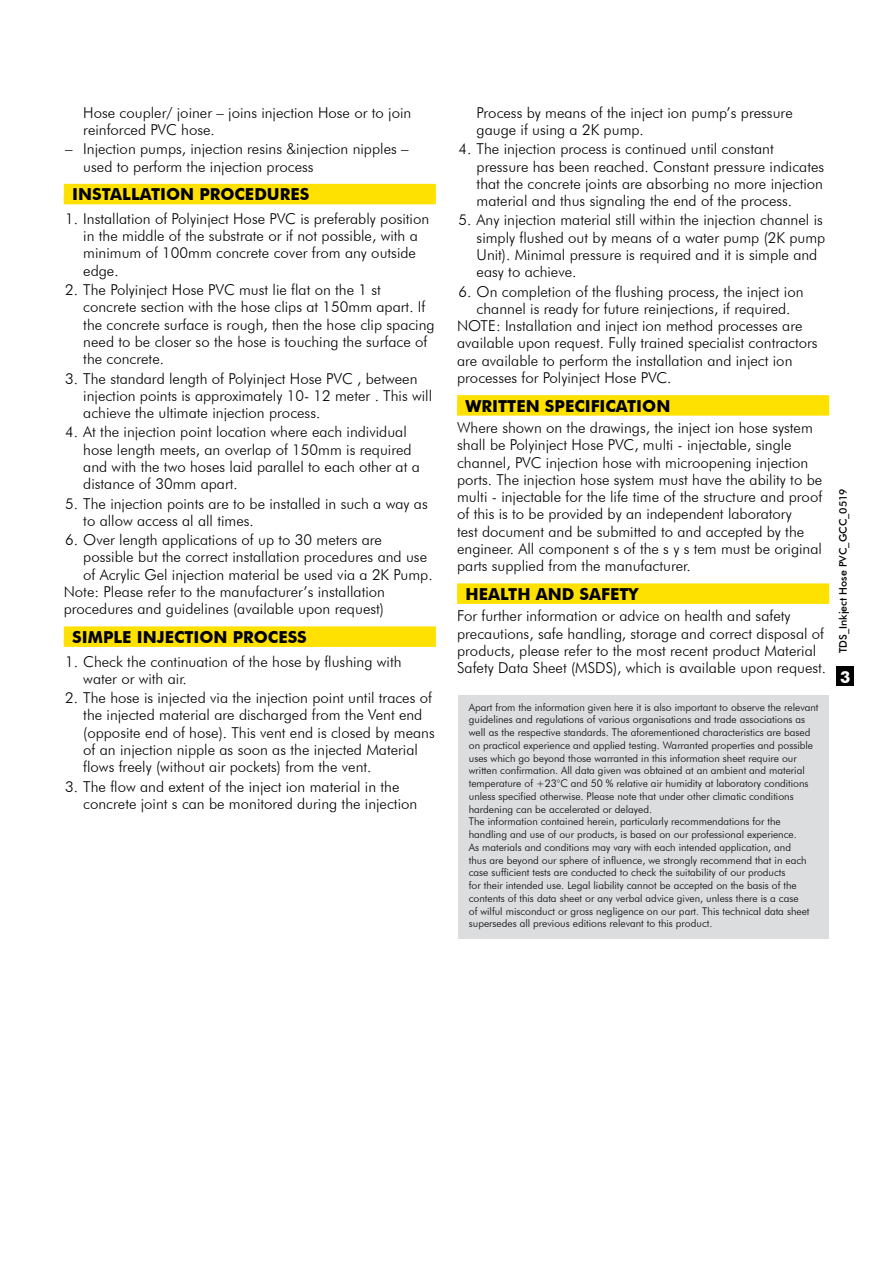
<style>
.page{position:relative;width:893px;height:1263px;background:#fff}
.page>*{position:absolute;margin:0;border:0;box-sizing:border-box;transform-origin:0 0}
.t1{font:700 16.5px "Futura BT";color:#000}
.t2{font:700 16.5px "Futura BT";color:#fff}
.t3{font:300 15px/17.2px "Futura BT";color:#000}
.t4{font:300 10.5px/12.8px "Futura BT";color:#000}
.t5{font:500 10.5px "Futura BT";color:#000}
</style>
<div class="page">
<div style="left:837px;top:666px;width:17px;height:20px;background:#000"></div>
<div style="left:64px;top:184px;width:372px;height:16px;background:#ffe100"></div>
<div style="left:64px;top:196px;width:372px;height:8px;background:#ffe100"></div>
<div style="left:64px;top:626px;width:372px;height:17px;background:#ffe100"></div>
<div style="left:64px;top:639px;width:372px;height:8px;background:#ffe100"></div>
<div style="left:457px;top:395px;width:372px;height:17px;background:#ffe100"></div>
<div style="left:457px;top:407px;width:372px;height:9px;background:#ffe100"></div>
<div style="left:457px;top:583px;width:372px;height:17px;background:#ffe100"></div>
<div style="left:457px;top:596px;width:372px;height:8px;background:#ffe100"></div>
<div style="left:458px;top:695px;width:370px;height:243px;background:#dcddde"></div>
<p class="t3" style="left:83px;top:104px;width:330px">Hose coupler/ joiner – joins injection Hose or to join reinforced PVC hose.</p>
<p class="t3" style="left:83px;top:140px;width:327px;text-indent:-18px">– Injection pumps, injection resins &amp;injection nipples – used to perform the injection process</p>
<p class="t1" style="left:72px;top:184px;width:239px">INSTALLATION PROCEDURES</p>
<p class="t3" style="left:83px;top:210px;width:347px;text-indent:-18px">1. Installation of Polyinject Hose PVC is preferably position in the middle of the substrate or if not possible, with a minimum of 100mm concrete cover from any outside edge.</p>
<p class="t3" style="left:83px;top:281px;width:353px;text-indent:-18px">2. The Polyinject Hose PVC must lie flat on the 1 st concrete section with the hose clips at 150mm apart. If the concrete surface is rough, then the hose clip spacing need to be closer so the hose is touching the surface of the concrete.</p>
<p class="t3" style="left:83px;top:369px;width:350px;text-indent:-18px">3. The standard length of Polyinject Hose PVC , between injection points is approximately 10- 12 meter . This will achieve the ultimate injection process.</p>
<p class="t3" style="left:83px;top:423px;width:338px;text-indent:-18px">4. At the injection point location where each individual hose length meets, an overlap of 150mm is required and with the two hoses laid parallel to each other at a distance of 30mm apart.</p>
<p class="t3" style="left:83px;top:494px;width:346px;text-indent:-18px">5. The injection points are to be installed in such a way as to allow access al all times.</p>
<p class="t3" style="left:65px;top:531px;width:318px">6. Over length applications of up to 30 meters are</p>
<p class="t3" style="left:83px;top:548px;width:345px">possible but the correct installation procedures and use</p>
<p class="t3" style="left:83px;top:566px;width:351px">of Acrylic Gel injection material be used via a 2K Pump.</p>
<p class="t3" style="left:64px;top:583px;width:323px">Note: Please refer to the manufacturer’s installation</p>
<p class="t3" style="left:64px;top:600px;width:322px">procedures and guidelines (available upon request)</p>
<p class="t1" style="left:72px;top:627px;width:236px">SIMPLE INJECTION PROCESS</p>
<p class="t3" style="left:83px;top:652px;width:320px;text-indent:-18px">1. Check the continuation of the hose by flushing with water or with air.</p>
<p class="t3" style="left:83px;top:689px;width:353px;text-indent:-18px">2. The hose is injected via the injection point until traces of the injected material are discharged from the Vent end (opposite end of hose). This vent end is closed by means of an injection nipple as soon as the injected Material flows freely (without air pockets) from the vent.</p>
<p class="t3" style="left:83px;top:777px;width:335px;text-indent:-18px">3. The flow and extent of the inject ion material in the concrete joint s can be monitored during the injection</p>
<p class="t3" style="left:477px;top:104px;width:318px">Process by means of the inject ion pump’s pressure gauge if using a 2K pump.</p>
<p class="t3" style="left:477px;top:140px;width:349px;text-indent:-18px">4. The injection process is continued until constant pressure has been reached. Constant pressure indicates that the concrete joints are absorbing no more injection material and thus signaling the end of the process.</p>
<p class="t3" style="left:477px;top:211px;width:350px;text-indent:-18px">5. Any injection material still within the injection channel is simply flushed out by means of a water pump (2K pump Unit). Minimal pressure is required and it is simple and easy to achieve.</p>
<p class="t3" style="left:459px;top:283px;width:346px">6. On completion of the flushing process, the inject ion</p>
<p class="t3" style="left:477px;top:300px;width:315px">channel is ready for future reinjections, if required.</p>
<p class="t3" style="left:457px;top:317px;width:347px">NOTE: Installation and inject ion method processes are</p>
<p class="t3" style="left:457px;top:334px;width:362px">available upon request. Fully trained specialist contractors</p>
<p class="t3" style="left:457px;top:352px;width:337px">are available to perform the installation and inject ion</p>
<p class="t3" style="left:457px;top:369px;width:216px">processes for Polyinject Hose PVC.</p>
<p class="t1" style="left:466px;top:396px;width:206px">WRITTEN SPECIFICATION</p>
<p class="t3" style="left:457px;top:419px;width:367px">Where shown on the drawings, the inject ion hose system shall be Polyinject Hose PVC, multi - injectable, single channel, PVC injection hose with microopening injection ports. The injection hose system must have the ability to be multi - injectable for the life time of the structure and proof of this is to be provided by an independent laboratory<br>test document and be submitted to and accepted by the engineer. All component s of the s y s tem must be original parts supplied from the manufacturer.</p>
<p class="t1" style="left:466px;top:584px;width:174px">HEALTH AND SAFETY</p>
<p class="t3" style="left:457px;top:607px;width:371px">For further information or advice on health and safety precautions, safe handling, storage and correct disposal of products, please refer to the most recent product Material Safety Data Sheet (MSDS), which is available upon request.</p>
<p class="t4" style="left:469px;top:700px;width:351px">Apart from the information given here it is also important to observe the relevant guidelines and regulations of various organisations and trade associations as well as the respective standards. The aforementioned characteristics are based on practical experience and applied testing. Warranted properties and possible uses which go beyond those warranted in this information sheet require our written confirmation. All data given was obtained at an ambient and material temperature of +23°C and 50 % relative air humidity at laboratory conditions unless specified otherwise. Please note that under other climatic conditions hardening can be accelerated or delayed.<br>The information contained herein, particularly recommendations for the handling and use of our products, is based on our professional experience.<br>As materials and conditions may vary with each intended application, and<br>thus are beyond our sphere of influence, we strongly recommend that in each case sufficient tests are conducted to check the suitability of our products<br>for their intended use. Legal liability cannot be accepted on the basis of the contents of this data sheet or any verbal advice given, unless there is a case<br>of wilful misconduct or gross negligence on our part. This technical data sheet supersedes all previous editions relevant to this product.</p>
<p class="t5" style="left:837px;top:653px;width:166px;rotate:-90deg">TDS_Inkject Hose PVC_GCC_0519</p>
<p class="t2" style="left:840px;top:667px;width:12px">3</p>
</div>
